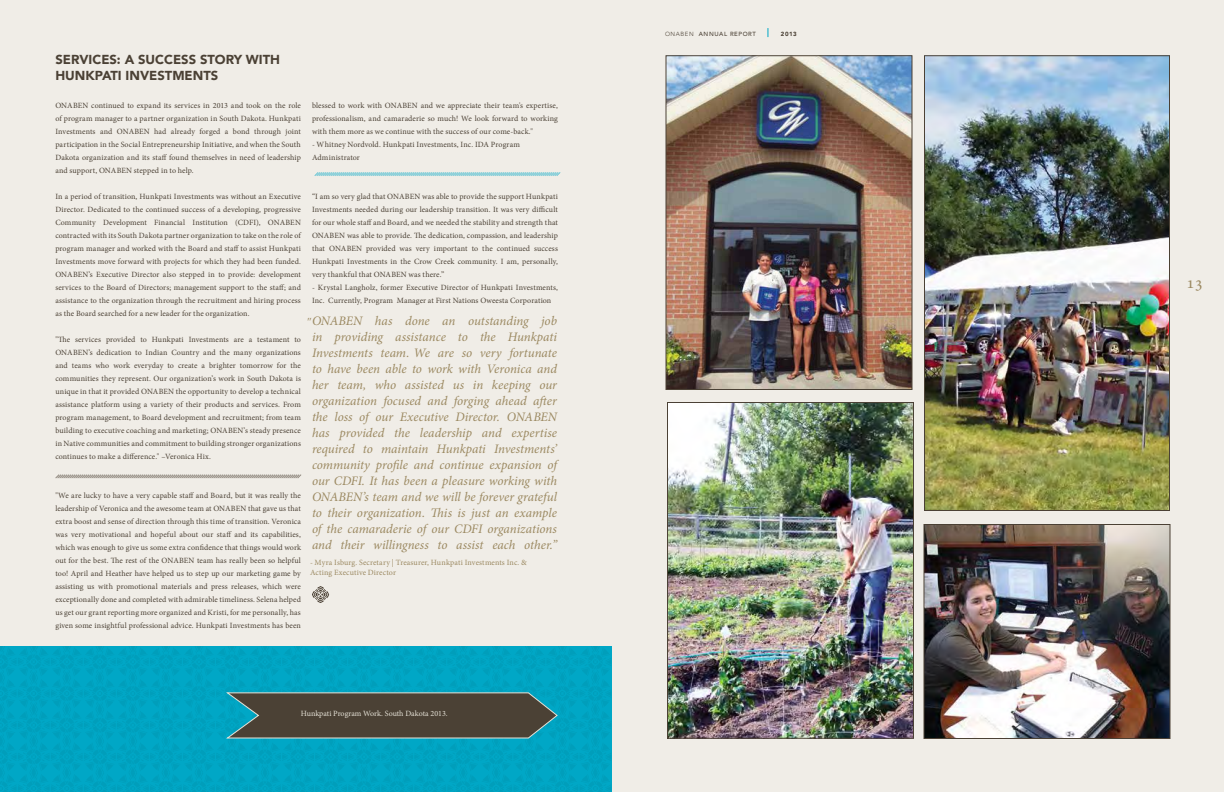
<style>
.page{position:relative;width:1224px;height:792px;background:#f0ede7}
.page>*{position:absolute;margin:0;border:0;box-sizing:border-box;transform-origin:0 0}
.t1{font:17px "Minion Pro";color:#9b8961}
.t2{font:italic 13px/16px "Minion Pro";color:#9b8961;text-align:justify}
.t3{font:900 13px/15.6px "Avenir";color:#4b4135}
.t4{font:8px/13px "Minion Pro";letter-spacing:.01em;color:#4b4135;text-align:justify}
.t5{font:8px/10px "Minion Pro";letter-spacing:.015em;color:#9b8961}
.t6{font:8px "Minion Pro";color:#e6e2d7}
.t7{font:500 6px "Avenir";letter-spacing:.1em;color:#4b4135}
.t8{font:900 6px "Avenir";color:#4b4135}
.s1{font-weight:300}
</style>
<div class="page">
<img style="left:926px;top:526px;width:242px;height:211px">
<div style="left:924px;top:524px;width:246px;height:215px;border:1px solid #4b4135"></div>
<img style="left:669px;top:404px;width:243px;height:333px">
<div style="left:667px;top:402px;width:247px;height:337px;border:1px solid #4b4135"></div>
<img style="left:668px;top:57px;width:242px;height:331px">
<div style="left:666px;top:55px;width:246px;height:335px;border:1px solid #4b4135"></div>
<img style="left:926px;top:57px;width:242px;height:452px">
<div style="left:924px;top:55px;width:246px;height:456px;border:1px solid #4b4135"></div>
<svg style="left:55px;top:474px;width:246px;height:5px"></svg>
<svg style="left:314px;top:172px;width:247px;height:4px"></svg>
<svg style="left:312px;top:586px;width:17px;height:17px"></svg>
<svg style="left:0;top:646px;width:611px;height:146px;background:#0d95ad"></svg>
<h2 class="t3" style="left:55px;top:51px;width:226px">SERVICES: A SUCCESS STORY WITH<br>HUNKPATI INVESTMENTS</h2>
<p class="t4" style="left:55px;top:99px;width:247px">ONABEN continued to expand its services in 2013 and took on the role of program manager to a partner organization in South Dakota. Hunkpati Investments and ONABEN had already forged a bond through joint participation in the Social Entrepreneurship Initiative, and when the South Dakota organization and its staff found themselves in need of leadership and support, ONABEN stepped in to help.</p>
<p class="t4" style="left:55px;top:190px;width:247px">In a period of transition, Hunkpati Investments was without an Executive Director. Dedicated to the continued success of a developing, progressive Community Development Financial Institution (CDFI), ONABEN contracted with its South Dakota partner organization to take on the role of program manager and worked with the Board and staff to assist Hunkpati Investments move forward with projects for which they had been funded.<br>ONABEN’s Executive Director also stepped in to provide: development services to the Board of Directors; management support to the staff; and assistance to the organization through the recruitment and hiring process as the Board searched for a new leader for the organization.</p>
<p class="t4" style="left:55px;top:333px;width:247px">"The services provided to Hunkpati Investments are a testament to ONABEN’s dedication to Indian Country and the many organizations and teams who work everyday to create a brighter tomorrow for the communities they represent. Our organization’s work in South Dakota is unique in that it provided ONABEN the opportunity to develop a technical assistance platform using a variety of their products and services. From program management, to Board development and recruitment; from team building to executive coaching and marketing; ONABEN’s steady presence in Native communities and commitment to building stronger organizations continues to make a difference." –Veronica Hix.</p>
<p class="t4" style="left:55px;top:489px;width:247px">"We are lucky to have a very capable staff and Board, but it was really the leadership of Veronica and the awesome team at ONABEN that gave us that extra boost and sense of direction through this time of transition. Veronica was very motivational and hopeful about our staff and its capabilities, which was enough to give us some extra confidence that things would work out for the best. The rest of the ONABEN team has really been so helpful too! April and Heather have helped us to step up our marketing game by assisting us with promotional materials and press releases, which were exceptionally done and completed with admirable timeliness. Selena helped us get our grant reporting more organized and Kristi, for me personally, has given some insightful professional advice. Hunkpati Investments has been</p>
<p class="t4" style="left:312px;top:99px;width:248px">blessed to work with ONABEN and we appreciate their team's expertise, professionalism, and camaraderie so much! We look forward to working with them more as we continue with the success of our come-back."</p>
<p class="t4" style="left:312px;top:138px;width:210px">- Whitney Nordvold. Hunkpati Investments, Inc. IDA Program<br>Administrator</p>
<p class="t4" style="left:312px;top:190px;width:248px">“I am so very glad that ONABEN was able to provide the support Hunkpati Investments needed during our leadership transition. It was very difficult for our whole staff and Board, and we needed the stability and strength that ONABEN was able to provide. The dedication, compassion, and leadership that ONABEN provided was very important to the continued success Hunkpati Investments in the Crow Creek community. I am, personally, very thankful that ONABEN was there.”</p>
<p class="t4" style="left:312px;top:281px;width:248px">- Krystal Langholz, former Executive Director of Hunkpati Investments,<br>Inc. Currently, Program Manager at First Nations Oweesta Corporation</p>
<p class="t2" style="left:312px;top:313px;width:247px">ONABEN has done an outstanding job in providing assistance to the Hunkpati Investments team. We are so very fortunate to have been able to work with Veronica and her team, who assisted us in keeping our organization focused and forging ahead after the loss of our Executive Director. ONABEN has provided the leadership and expertise required to maintain Hunkpati Investments’ community profile and continue expansion of our CDFI. It has been a pleasure working with ONABEN’s team and we will be forever grateful to their organization. This is just an example of the camaraderie of our CDFI organizations and their willingness to assist each other.”</p>
<p class="t5" style="left:310px;top:557px;width:218px">- Myra Isburg. Secretary | Treasurer, Hunkpati Investments Inc. &amp;<br>Acting Executive Director</p>
<h2 class="t2" style="left:306px;top:314px;width:6px">"</h2>
<p class="t6" style="left:301px;top:708px;width:148px">Hunkpati Program Work. South Dakota 2013.</p>
<p class="t7" style="left:665px;top:28px;width:92px"><span class="s1">ONABEN</span> ANNUAL REPORT</p>
<p class="t8" style="left:781px;top:29px;width:18px">2013</p>
<h1 class="t1" style="left:1186px;top:271px;width:18px">13</h1>
</div>
